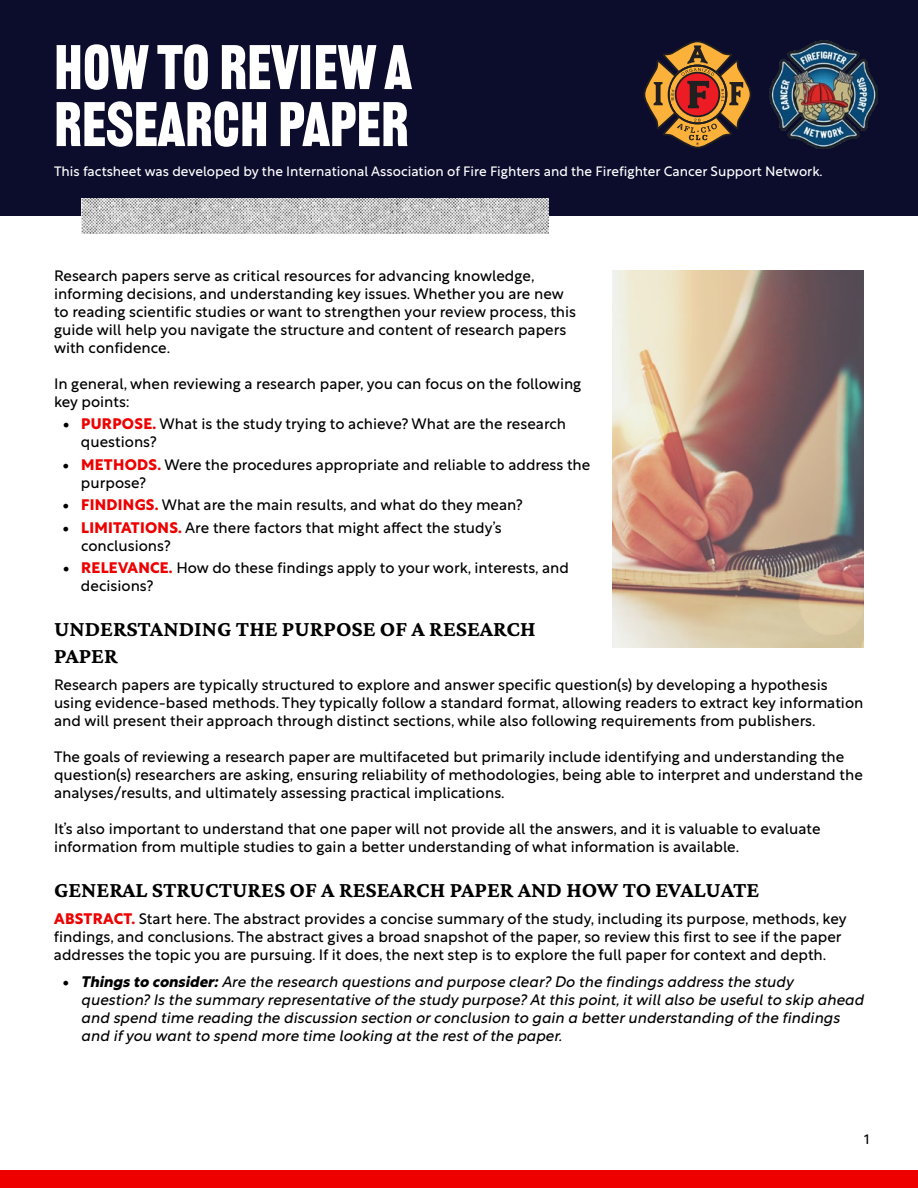
<style>
.page{position:relative;width:918px;height:1188px;background:#fff}
.page>*{position:absolute;margin:0;border:0;box-sizing:border-box;transform-origin:0 0}
.t1{font:61.5px/57px "Railroad Gothic ATF";color:#fff}
.t2{font:22.5px/27px "Crimson Pro";color:#000}
.t3{font:15px/18px "Rustica";color:#000}
.t4{font:italic 15px/18px "Rustica";color:#000}
.t5{font:13.5px "Rustica";color:#fff}
.t6{font:13.5px "Rustica";color:#000}
.s1{font-weight:700;color:#e00}
.s2{font-weight:700}
</style>
<div class="page">
<div style="left:0;top:1170px;width:918px;height:18px;background:#e00"></div>
<div style="left:0;top:0;width:918px;height:216px;background:#0c0c2d"></div>
<img style="left:81px;top:198px;width:468px;height:36px">
<img style="left:769px;top:40px;width:109px;height:108px">
<svg style="left:644px;top:41px;width:107px;height:107px"></svg>
<img style="left:612px;top:270px;width:252px;height:378px">
<h1 class="t1" style="left:54px;top:39px;width:359px">HOW TO REVIEW A<br>RESEARCH PAPER</h1>
<p class="t5" style="left:54px;top:160px;width:770px">This factsheet was developed by the International Association of Fire Fighters and the Firefighter Cancer Support Network.</p>
<p class="t3" style="left:54px;top:265px;width:524px">Research papers serve as critical resources for advancing knowledge, informing decisions, and understanding key issues. Whether you are new to reading scientific studies or want to strengthen your review process, this guide will help you navigate the structure and content of research papers with confidence.</p>
<p class="t3" style="left:54px;top:373px;width:529px">In general, when reviewing a research paper, you can focus on the following key points:</p>
<p class="t3" style="left:81px;top:413px;width:487px"><span class="s1">PURPOSE.</span> What is the study trying to achieve? What are the research questions?</p>
<p class="t3" style="left:81px;top:454px;width:511px"><span class="s1">METHODS.</span> Were the procedures appropriate and reliable to address the purpose?</p>
<p class="t3" style="left:81px;top:492px;width:443px;line-height:22.5px"><span class="s1">FINDINGS.</span> What are the main results, and what do they mean?<br><span class="s1">LIMITATIONS.</span> Are there factors that might affect the study’s</p>
<p class="t3" style="left:81px;top:532px;width:490px;line-height:22.5px">conclusions?<br><span class="s1">RELEVANCE.</span> How do these findings apply to your work, interests, and</p>
<p class="t3" style="left:81px;top:575px;width:74px">decisions?</p>
<h2 class="t2" style="left:54px;top:615px;width:483px">UNDERSTANDING THE PURPOSE OF A RESEARCH<br>PAPER</h2>
<p class="t3" style="left:54px;top:674px;width:811px">Research papers are typically structured to explore and answer specific question(s) by developing a hypothesis using evidence-based methods. They typically follow a standard format, allowing readers to extract key information and will present their approach through distinct sections, while also following requirements from publishers.</p>
<p class="t3" style="left:54px;top:746px;width:810px">The goals of reviewing a research paper are multifaceted but primarily include identifying and understanding the question(s) researchers are asking, ensuring reliability of methodologies, being able to interpret and understand the analyses/results, and ultimately assessing practical implications.</p>
<p class="t3" style="left:54px;top:818px;width:768px">It’s also important to understand that one paper will not provide all the answers, and it is valuable to evaluate information from multiple studies to gain a better understanding of what information is available.</p>
<h2 class="t2" style="left:54px;top:876px;width:707px">GENERAL STRUCTURES OF A RESEARCH PAPER AND HOW TO EVALUATE</h2>
<p class="t3" style="left:54px;top:908px;width:794px"><span class="s1">ABSTRACT.</span> Start here. The abstract provides a concise summary of the study, including its purpose, methods, key findings, and conclusions. The abstract gives a broad snapshot of the paper, so review this first to see if the paper addresses the topic you are pursuing. If it does, the next step is to explore the full paper for context and depth.</p>
<p class="t4" style="left:81px;top:971px;width:784px"><span class="s2">Things to consider:</span> Are the research questions and purpose clear? Do the findings address the study question? Is the summary representative of the study purpose? At this point, it will also be useful to skip ahead and spend time reading the discussion section or conclusion to gain a better understanding of the findings and if you want to spend more time looking at the rest of the paper.</p>
<p class="t6" style="left:864px;top:1127px;width:7px">1</p>
</div>
